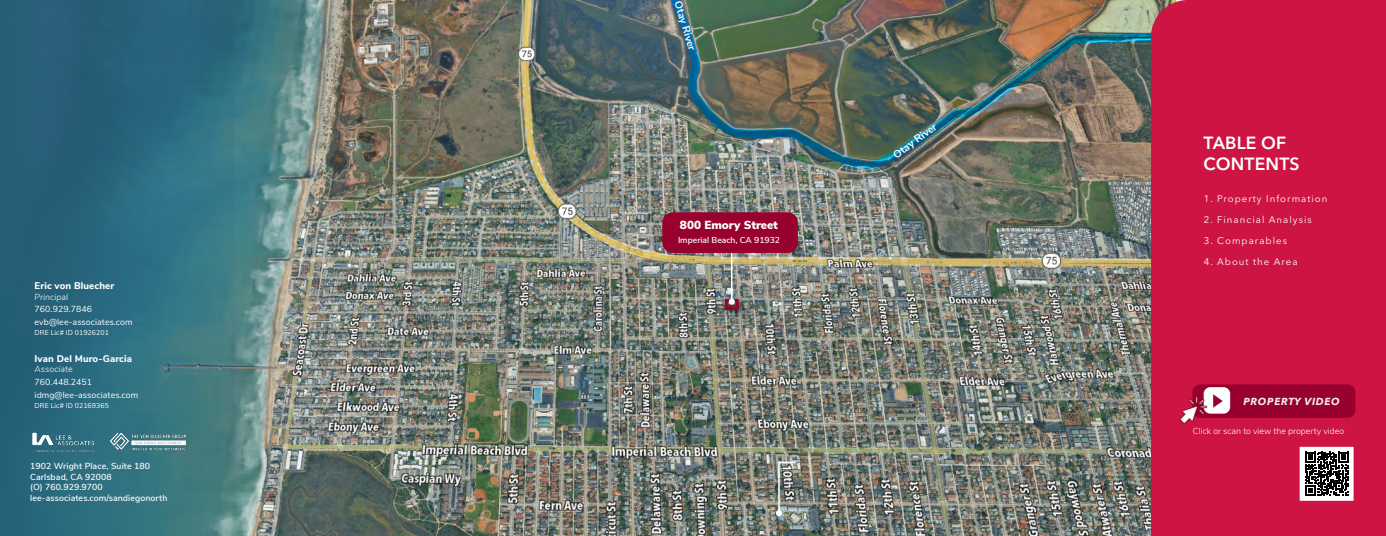
<style>
.page{position:relative;width:1386px;height:536px;background:#fff}
.page>*{position:absolute;margin:0;border:0;box-sizing:border-box;transform-origin:0 0}
.t1{font:600 17.5px/21px "Avenir Next LT Pro";letter-spacing:.01em;color:#fff}
.t2{font:900 11.72px "Nunito Sans";color:#fff}
.t3{font:700 10.5px "Nunito Sans";color:#fff}
.t4{font:italic 700 10.24px "Avenir Next";letter-spacing:.07em;color:#efeff0}
.t5{font:9.62px "Avenir Next LT Pro";letter-spacing:.11em;color:#fff}
.t6{font:800 9.62px "Nunito Sans";letter-spacing:.01em;color:#fff}
.t7{font:600 8.75px/10.5px "Nunito Sans";letter-spacing:.01em;color:#fff}
.t8{font:8.75px/12.6px "Nunito Sans";letter-spacing:.01em;color:#fff}
.t9{font:300 8.75px "Nunito Sans";color:#fff}
.t10{font:italic 300 8.75px "Nunito Sans";letter-spacing:.01em;color:#fff}
.t11{font:600 8.58px "Nunito Sans";color:#fff}
.t12{font:7px "Nunito Sans";letter-spacing:.01em;color:#fff}
</style>
<div class="page">
<img style="left:234px;top:0;width:917px;height:536px">
<svg style="left:0;top:0;width:234px;height:536px;background:#2d697d"></svg>
<img style="left:659px;top:0;width:492px;height:170px">
<img style="left:33px;top:430px;width:66px;height:23px">
<div style="left:1151px;top:0;width:235px;height:536px;background:#cd1442"></div>
<img style="left:105px;top:432px;width:81px;height:19px">
<div style="left:721px;top:295px;width:25px;height:22px;background:#000;opacity:.75"></div>
<div style="left:726px;top:300px;width:11px;height:8px;background:#583035"></div>
<div style="left:725px;top:299px;width:14px;height:11px;border:3px solid #98002e"></div>
<hr style="left:731px;top:212px;width:2px;height:89px;background:#fff">
<svg style="left:728px;top:298px;width:7px;height:7px"></svg>
<svg style="left:776px;top:461px;width:21px;height:55px"></svg>
<div style="left:662px;top:212px;width:136px;height:41px;background:#98002e;border-radius:10px"></div>
<div style="left:1192px;top:384px;width:163px;height:33px;background:#98002e;border-radius:8px"></div>
<div style="left:1204px;top:387px;width:26px;height:26px;background:#fff;border-radius:7px"></div>
<svg style="left:1213px;top:394px;width:10px;height:13px"></svg>
<img style="left:1174px;top:394px;width:39px;height:31px">
<div style="left:1299px;top:446px;width:55px;height:55px;background:#fff"></div>
<svg style="left:1305px;top:452px;width:43px;height:43px"></svg>
<div style="left:1298px;top:445px;width:57px;height:57px;border:2px solid #cd1442"></div>
<p class="t6" style="left:35px;top:278px;width:81px">Eric von Bluecher</p>
<p class="t10" style="left:35px;top:290px;width:35px">Principal</p>
<p class="t8" style="left:35px;top:302px;width:100px">760.929.7846 evb@lee-associates.com</p>
<p class="t12" style="left:35px;top:328px;width:76px">DRE Lic# ID 01926201</p>
<p class="t6" style="left:35px;top:351px;width:99px">Ivan Del Muro-Garcia</p>
<p class="t10" style="left:35px;top:363px;width:40px">Associate</p>
<p class="t8" style="left:35px;top:375px;width:105px">760.448.2451 idmg@lee-associates.com</p>
<p class="t12" style="left:35px;top:400px;width:76px">DRE Lic# ID 02169365</p>
<p class="t7" style="left:30px;top:460px;width:139px">1902 Wright Place, Suite 180<br>Carlsbad, CA 92008<br>(O) 760.929.9700 lee-associates.com/sandiegonorth</p>
<p class="t3" style="left:685px;top:-1px;width:53px;rotate:73deg">Otay River</p>
<h2 class="t2" style="left:680px;top:216px;width:100px">800 Emory Street</h2>
<p class="t11" style="left:678px;top:234px;width:104px">Imperial Beach, CA 91932</p>
<p class="t3" style="left:890px;top:149px;width:53px;rotate:-36deg">Otay River</p>
<h1 class="t1" style="left:1204px;top:132px;width:97px">TABLE OF<br>CONTENTS</h1>
<p class="t5" style="left:1204px;top:192px;width:125px">1. Property Information</p>
<p class="t5" style="left:1204px;top:213px;width:109px">2. Financial Analysis</p>
<p class="t5" style="left:1204px;top:234px;width:85px">3. Comparables</p>
<p class="t5" style="left:1204px;top:255px;width:95px">4. About the Area</p>
<p class="t4" style="left:1243px;top:393px;width:98px">PROPERTY VIDEO</p>
<p class="t9" style="left:1193px;top:424px;width:153px">Click or scan to view the property video</p>
</div>
